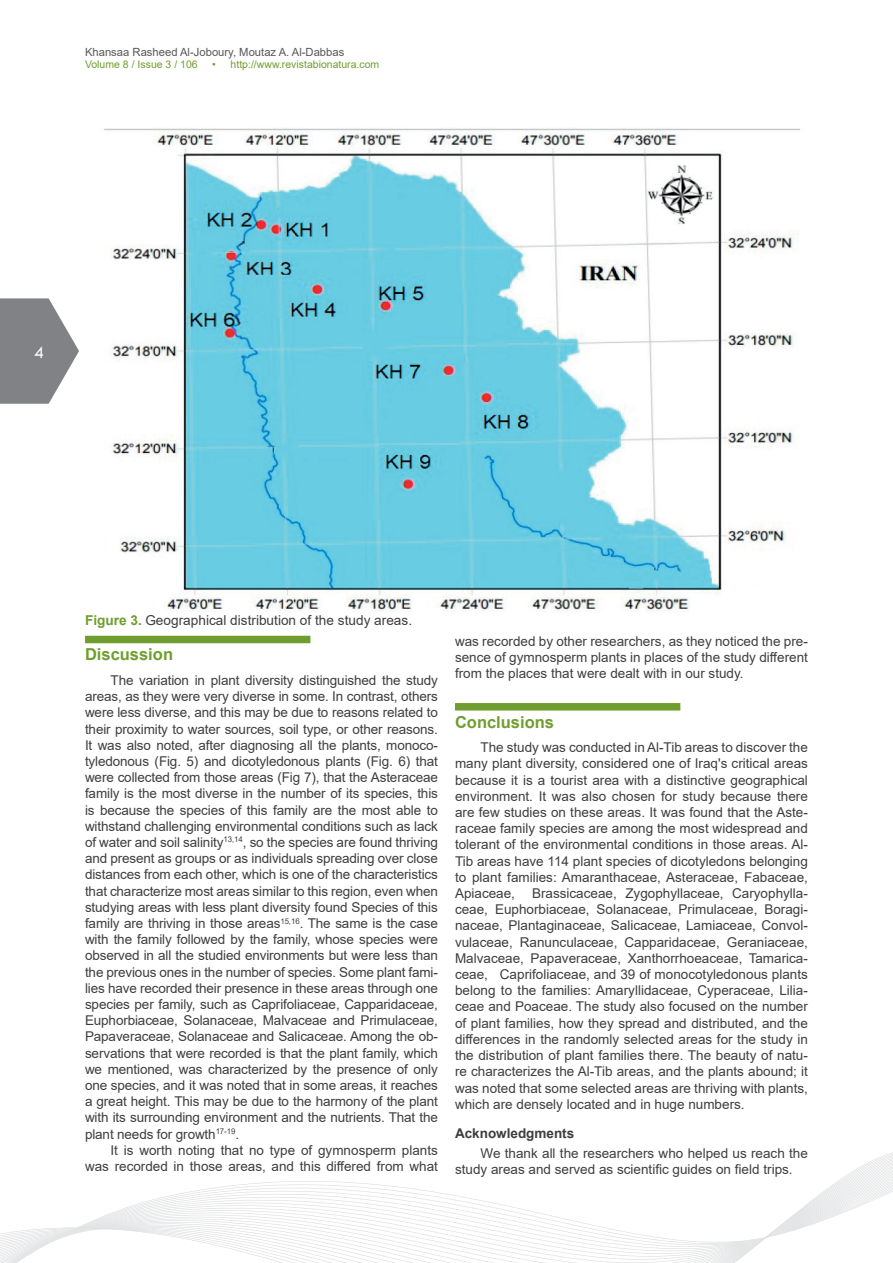
<style>
.page{position:relative;width:893px;height:1263px;background:#fff}
.page>*{position:absolute;margin:0;border:0;box-sizing:border-box;transform-origin:0 0}
.t1{font:18px "Tw Cen";color:#fff}
.t2{font:700 16.5px "Arial";color:#709e2e}
.t3{font:13.65px "Arial";color:#3e3e3f}
.t4{font:13.5px/16.2px "Arial";color:#3e3e3f;text-align:justify}
.t5{font:700 13.5px "Arial";color:#3e3e3f}
.t6{font:11.25px "Arial";color:#57585a}
.t7{font:10.5px "Arial";color:#709e2e}
.s1{font-weight:700;color:#709e2e}
</style>
<div class="page">
<svg style="left:0;top:298px;width:79px;height:106px"></svg>
<svg style="left:0;top:1152px;width:893px;height:111px"></svg>
<img style="left:104px;top:128px;width:696px;height:484px">
<div style="left:722px;top:586px;width:82px;height:28px;background:#fff"></div>
<div style="left:85px;top:636px;width:225px;height:7px;background:#709e2e"></div>
<div style="left:455px;top:703px;width:225px;height:7px;background:#709e2e"></div>
<p class="t6" style="left:85px;top:44px;width:261px">Khansaa Rasheed Al-Joboury, Moutaz A. Al-Dabbas</p>
<p class="t7" style="left:85px;top:57px;width:114px">Volume 8 / Issue 3 / 106</p>
<p class="t7" style="left:212px;top:57px;width:169px">• http://www.revistabionatura.com</p>
<h1 class="t1" style="left:34px;top:341px;width:11px">4</h1>
<p class="t3" style="left:85px;top:610px;width:329px"><span class="s1">Figure 3.</span> Geographical distribution of the study areas.</p>
<p class="t2" style="left:85px;top:643px;width:90px">Discussion</p>
<p class="t4" style="left:85px;top:672px;width:354px;text-indent:26px">The variation in plant diversity distinguished the study areas, as they were very diverse in some. In contrast, others were less diverse, and this may be due to reasons related to their proximity to water sources, soil type, or other reasons.<br>It was also noted, after diagnosing all the plants, monoco&shy;tyledonous (Fig. 5) and dicotyledonous plants (Fig. 6) that were collected from those areas (Fig 7), that the Asteraceae family is the most diverse in the number of its species, this is because the species of this family are the most able to withstand challenging environmental conditions such as lack of water and soil salinity<sup>13,14</sup>, so the species are found thriving and present as groups or as individuals spreading over close distances from each other, which is one of the characteristics that characterize most areas similar to this region, even when studying areas with less plant diversity found Species of this family are thriving in those areas<sup>15,16</sup>. The same is the case with the family followed by the family, whose species were observed in all the studied environments but were less than the previous ones in the number of species. Some plant fami&shy;lies have recorded their presence in these areas through one species per family, such as Caprifoliaceae, Capparidaceae, Euphorbiaceae, Solanaceae, Malvaceae and Primulaceae, Papaveraceae, Solanaceae and Salicaceae. Among the ob&shy;servations that were recorded is that the plant family, which we mentioned, was characterized by the presence of only one species, and it was noted that in some areas, it reaches a great height. This may be due to the harmony of the plant with its surrounding environment and the nutrients. That the plant needs for growth<sup>17-19</sup>.</p>
<p class="t4" style="left:85px;top:1142px;width:354px;text-align:right">It is worth noting that no type of gymnosperm plants was recorded in those areas, and this differed from what</p>
<p class="t4" style="left:455px;top:633px;width:354px">was recorded by other researchers, as they noticed the pre&shy;sence of gymnosperm plants in places of the study different from the places that were dealt with in our study.</p>
<p class="t2" style="left:455px;top:710px;width:101px">Conclusions</p>
<p class="t4" style="left:455px;top:739px;width:354px;text-indent:26px">The study was conducted in Al-Tib areas to discover the many plant diversity, considered one of Iraq's critical areas because it is a tourist area with a distinctive geographical environment. It was also chosen for study because there are few studies on these areas. It was found that the Aste&shy;raceae family species are among the most widespread and tolerant of the environmental conditions in those areas. Al-Tib areas have 114 plant species of dicotyledons belonging to plant families: Amaranthaceae, Asteraceae, Fabaceae, Apiaceae,</p>
<p class="t4" style="left:455px;top:885px;width:354px;text-indent:77px">Brassicaceae, Zygophyllaceae, Caryophylla&shy;ceae, Euphorbiaceae, Solanaceae, Primulaceae, Boragi&shy;naceae, Plantaginaceae, Salicaceae, Lamiaceae, Convol&shy;vulaceae, Ranunculaceae, Capparidaceae, Geraniaceae, Malvaceae, Papaveraceae, Xanthorrhoeaceae, Tamarica&shy;ceae, Caprifoliaceae, and 39 of monocotyledonous plants belong to the families: Amaryllidaceae, Cyperaceae, Lilia&shy;ceae and Poaceae. The study also focused on the number of plant families, how they spread and distributed, and the differences in the randomly selected areas for the study in the distribution of plant families there. The beauty of natu&shy;re characterizes the Al-Tib areas, and the plants abound; it was noted that some selected areas are thriving with plants, which are densely located and in huge numbers.</p>
<p class="t5" style="left:455px;top:1123px;width:121px">Acknowledgments</p>
<p class="t4" style="left:455px;top:1145px;width:354px;text-indent:26px">We thank all the researchers who helped us reach the study areas and served as scientific guides on field trips.</p>
</div>
